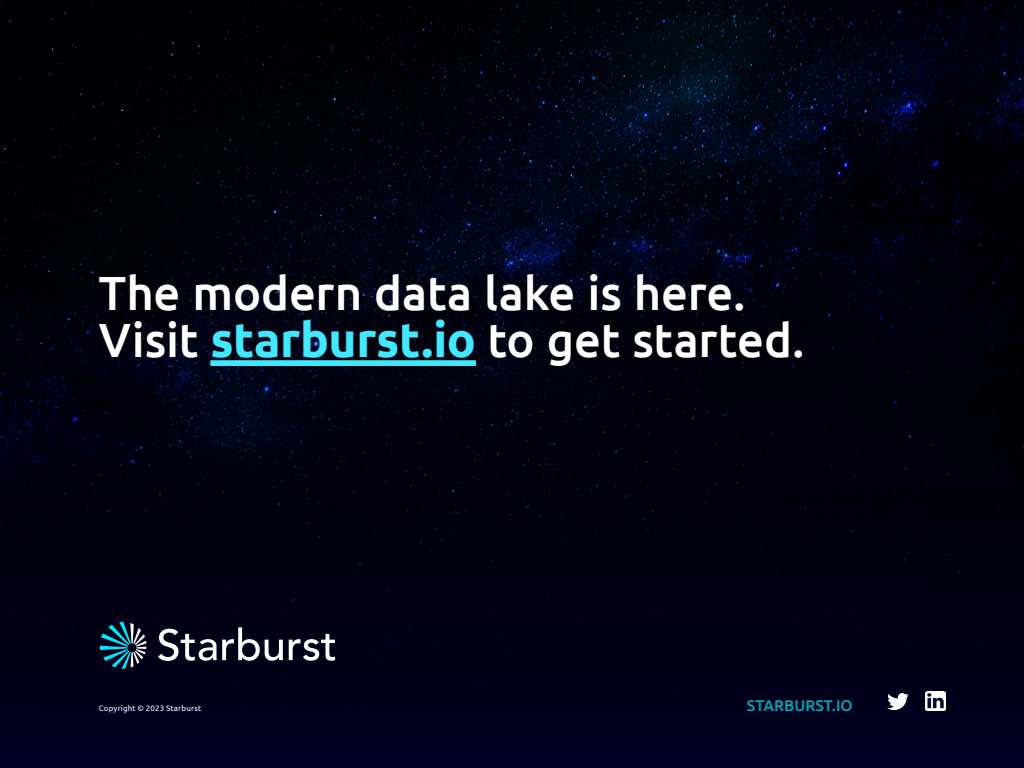
<style>
.page{position:relative;width:1024px;height:768px;background:#fff}
.page>*{position:absolute;margin:0;border:0;box-sizing:border-box;transform-origin:0 0}
.H2_-_Section_Header{font:500 48px/47px "Ubuntu";letter-spacing:-.005em;color:#fff}
.t1{font:500 15.6px "Ubuntu";color:#00a7b5}
.Body_eBook{font:8px "Ubuntu";letter-spacing:.015em;color:#fff}
.s1{font-weight:700;color:#41e8ff}
</style>
<div class="page">
<img style="left:0;top:0;width:1024px;height:768px">
<div style="left:210px;top:360px;width:266px;height:6px;background:#41e8ff"></div>
<svg style="left:100px;top:622px;width:46px;height:46px;background:#1b4b60"></svg>
<svg style="left:158px;top:627px;width:125px;height:34px"></svg>
<svg style="left:289px;top:633px;width:46px;height:27px"></svg>
<img style="left:888px;top:691px;width:20px;height:20px">
<img style="left:926px;top:691px;width:19px;height:19px">
<p class="H2_-_Section_Header" style="left:99px;top:268px;width:707px">The modern data lake is here.<br>Visit <span class="s1">starburst.io</span> to get started.</p>
<p class="Body_eBook" style="left:99px;top:703px;width:104px">Copyright © 2023 Starburst</p>
<p class="t1" style="left:747px;top:696px;width:107px">STARBURST.IO</p>
</div>
